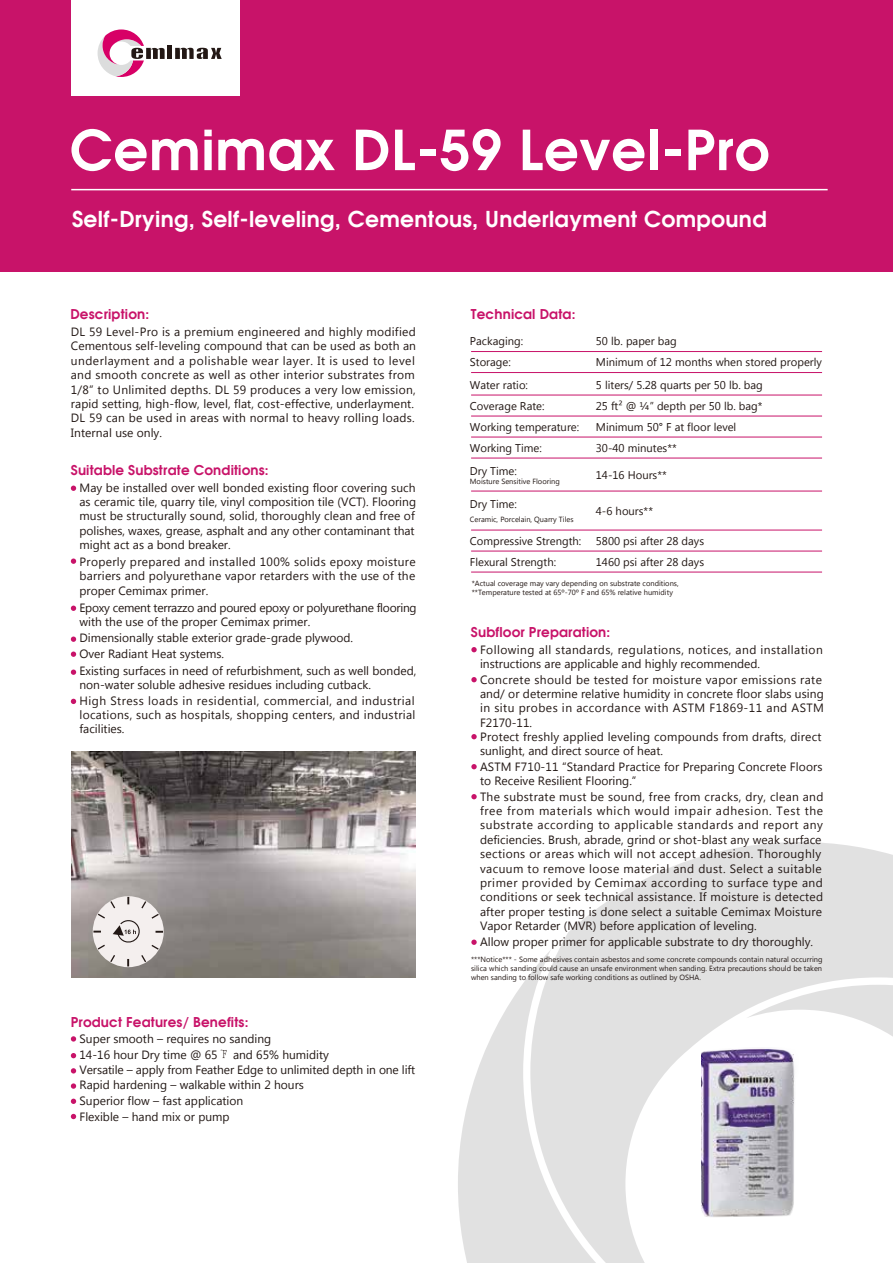
<style>
.page{position:relative;width:893px;height:1263px;background:#fff}
.page>*{position:absolute;margin:0;border:0;box-sizing:border-box;transform-origin:0 0}
.t1{font:600 54.75px "Avant Garde";letter-spacing:.015em;color:#fff}
.t2{font:600 21.9px "Avant Garde";letter-spacing:.015em;color:#fff}
.t3{font:600 13.5px "Avant Garde";letter-spacing:.015em;color:#c81369}
.t4{font:12px/14.4px "Segoe UI";letter-spacing:.01em;color:#231815}
.t5{font:12px/15.5px "Segoe UI";color:#221815}
.t6{font:12px/14.4px "Segoe UI";letter-spacing:.035em;color:#231815}
.t7{font:12px/15.6px "Segoe UI";letter-spacing:.04em;color:#231815}
.t8{font:12px/14.4px "Segoe UI";letter-spacing:-.02em;color:#231815}
.t9{font:11.25px "Segoe UI";color:#231815}
.t10{font:7.5px/9px "Segoe UI";color:#231815;text-align:justify}
.s1{font-family:"Adobe Song Std";font-weight:300}
</style>
<div class="page">
<div style="left:0;top:0;width:893px;height:271px;background:#c81369"></div>
<svg style="left:458px;top:975px;width:72px;height:288px;fill:#e1e1e1"></svg>
<svg style="left:530px;top:842px;width:363px;height:421px;fill:#e1e1e1"></svg>
<div style="left:71px;top:0;width:168px;height:95px;background:#fff"></div>
<svg style="left:98px;top:29px;width:124px;height:48px"></svg>
<img style="left:701px;top:1042px;width:102px;height:178px">
<svg style="left:71px;top:486px;width:5px;height:5px"></svg>
<svg style="left:71px;top:558px;width:5px;height:6px"></svg>
<svg style="left:71px;top:606px;width:5px;height:5px"></svg>
<svg style="left:71px;top:699px;width:5px;height:5px"></svg>
<svg style="left:71px;top:1036px;width:5px;height:5px"></svg>
<svg style="left:71px;top:636px;width:5px;height:6px"></svg>
<svg style="left:71px;top:651px;width:5px;height:6px"></svg>
<svg style="left:471px;top:647px;width:6px;height:5px"></svg>
<svg style="left:471px;top:677px;width:6px;height:5px"></svg>
<svg style="left:471px;top:734px;width:6px;height:5px"></svg>
<svg style="left:471px;top:764px;width:6px;height:5px"></svg>
<svg style="left:471px;top:794px;width:6px;height:5px"></svg>
<svg style="left:471px;top:939px;width:6px;height:6px"></svg>
<svg style="left:71px;top:669px;width:5px;height:6px"></svg>
<hr style="left:71px;top:189px;width:757px;height:1px;background:#fff">
<img style="left:72px;top:751px;width:343px;height:227px">
<div style="left:93px;top:896px;width:71px;height:71px;background:#f4efee;border-radius:50%"></div>
<svg style="left:127px;top:897px;width:2px;height:7px"></svg>
<svg style="left:110px;top:901px;width:5px;height:7px"></svg>
<svg style="left:98px;top:914px;width:7px;height:4px"></svg>
<svg style="left:98px;top:945px;width:7px;height:4px"></svg>
<svg style="left:110px;top:955px;width:5px;height:7px"></svg>
<svg style="left:127px;top:959px;width:2px;height:7px"></svg>
<svg style="left:141px;top:955px;width:5px;height:7px"></svg>
<svg style="left:152px;top:945px;width:7px;height:5px"></svg>
<svg style="left:156px;top:931px;width:7px;height:2px"></svg>
<svg style="left:152px;top:914px;width:7px;height:5px"></svg>
<svg style="left:141px;top:901px;width:5px;height:7px"></svg>
<svg style="left:113px;top:920px;width:27px;height:23px"></svg>
<svg style="left:71px;top:1053px;width:5px;height:5px"></svg>
<svg style="left:71px;top:1068px;width:5px;height:5px"></svg>
<svg style="left:71px;top:1083px;width:5px;height:6px"></svg>
<svg style="left:71px;top:1099px;width:5px;height:5px"></svg>
<svg style="left:71px;top:1114px;width:5px;height:5px"></svg>
<hr style="left:471px;top:351px;width:351px;height:1px;background:#c81369">
<hr style="left:471px;top:372px;width:351px;height:1px;background:#c81369">
<hr style="left:471px;top:395px;width:351px;height:1px;background:#c81369">
<hr style="left:471px;top:416px;width:351px;height:1px;background:#c81369">
<hr style="left:471px;top:437px;width:351px;height:1px;background:#c81369">
<hr style="left:471px;top:458px;width:351px;height:1px;background:#c81369">
<hr style="left:471px;top:551px;width:351px;height:1px;background:#c81369">
<hr style="left:471px;top:572px;width:351px;height:1px;background:#c81369">
<hr style="left:471px;top:491px;width:351px;height:1px;background:#c81369">
<hr style="left:471px;top:530px;width:351px;height:1px;background:#c81369">
<h1 class="t1" style="left:70px;top:114px;width:701px">Cemimax DL-59 Level-Pro</h1>
<h2 class="t2" style="left:72px;top:204px;width:696px">Self-Drying, Self-leveling, Cementous, Underlayment Compound</h2>
<p class="t3" style="left:70px;top:305px;width:80px">Description:</p>
<p class="t4" style="left:71px;top:324px;width:347px">DL 59 Level-Pro is a premium engineered and highly modified Cementous self-leveling compound that can be used as both an underlayment and a polishable wear layer. It is used to level and smooth concrete as well as other interior substrates from 1/8” to Unlimited depths. DL 59 produces a very low emission, rapid setting, high-flow, level, flat, cost-effective, underlayment.<br>DL 59 can be used in areas with normal to heavy rolling loads.<br>Internal use only.</p>
<p class="t3" style="left:71px;top:461px;width:199px">Suitable Substrate Conditions:</p>
<p class="t4" style="left:79px;top:480px;width:338px">May be installed over well bonded existing floor covering such as ceramic tile, quarry tile, vinyl composition tile (VCT). Flooring must be structurally sound, solid, thoroughly clean and free of polishes, waxes, grease, asphalt and any other contaminant that might act as a bond breaker.</p>
<p class="t4" style="left:79px;top:554px;width:338px;text-align:justify">Properly prepared and installed 100% solids epoxy moisture barriers and polyurethane vapor retarders with the use of the proper Cemimax primer.</p>
<p class="t8" style="left:79px;top:600px;width:339px">Epoxy cement terrazzo and poured epoxy or polyurethane flooring with the use of the proper Cemimax primer.</p>
<p class="t4" style="left:79px;top:629px;width:338px;line-height:16px">Dimensionally stable exterior grade-grade plywood.<br>Over Radiant Heat systems.<br>Existing surfaces in need of refurbishment, such as well bonded,</p>
<p class="t7" style="left:79px;top:676px;width:337px">non-water soluble adhesive residues including cutback.<br>High Stress loads in residential, commercial, and industrial</p>
<p class="t4" style="left:79px;top:707px;width:337px">locations, such as hospitals, shopping centers, and industrial facilities.</p>
<p class="t3" style="left:71px;top:1013px;width:179px">Product Features/ Benefits:</p>
<p class="t5" style="left:80px;top:1030px;width:337px">Super smooth – requires no sanding<br>14-16 hour Dry time @ 65<span class="s1">℉</span> and 65% humidity<br>Versatile – apply from Feather Edge to unlimited depth in one lift Rapid hardening – walkable within 2 hours<br>Superior flow – fast application<br>Flexible – hand mix or pump</p>
<p class="t3" style="left:471px;top:305px;width:106px">Technical Data:</p>
<p class="t9" style="left:470px;top:333px;width:55px">Packaging:</p>
<p class="t9" style="left:596px;top:333px;width:82px">50 lb. paper bag</p>
<p class="t9" style="left:470px;top:354px;width:42px">Storage:</p>
<p class="t9" style="left:596px;top:354px;width:228px">Minimum of 12 months when stored properly</p>
<p class="t9" style="left:470px;top:377px;width:60px">Water ratio:</p>
<p class="t9" style="left:596px;top:377px;width:168px">5 liters/ 5.28 quarts per 50 lb. bag</p>
<p class="t9" style="left:470px;top:398px;width:76px">Coverage Rate:</p>
<p class="t9" style="left:596px;top:398px;width:168px">25 ft² @ ¼” depth per 50 lb. bag*</p>
<p class="t9" style="left:470px;top:419px;width:111px">Working temperature:</p>
<p class="t9" style="left:596px;top:419px;width:142px">Minimum 50° F at floor level</p>
<p class="t9" style="left:470px;top:440px;width:74px">Working Time:</p>
<p class="t9" style="left:596px;top:440px;width:82px">30-40 minutes**</p>
<p class="t9" style="left:470px;top:463px;width:48px">Dry Time:</p>
<p class="t10" style="left:470px;top:477px;width:91px">Moisture Sensitive Flooring</p>
<p class="t9" style="left:470px;top:496px;width:48px">Dry Time:</p>
<p class="t10" style="left:470px;top:514px;width:105px">Ceramic, Porcelain, Quarry Tiles</p>
<p class="t9" style="left:596px;top:467px;width:72px">14-16 Hours**</p>
<p class="t9" style="left:596px;top:503px;width:59px">4-6 hours**</p>
<p class="t9" style="left:470px;top:533px;width:113px">Compressive Strength:</p>
<p class="t9" style="left:596px;top:533px;width:110px">5800 psi after 28 days</p>
<p class="t9" style="left:470px;top:554px;width:88px">Flexural Strength:</p>
<p class="t9" style="left:596px;top:554px;width:110px">1460 psi after 28 days</p>
<p class="t10" style="left:472px;top:579px;width:208px">*Actual coverage may vary depending on substrate conditions, **Temperature tested at 65º-70º F and 65% relative humidity</p>
<p class="t3" style="left:471px;top:623px;width:141px">Subfloor Preparation:</p>
<p class="t6" style="left:480px;top:642px;width:344px">Following all standards, regulations, notices, and installation instructions are applicable and highly recommended.</p>
<p class="t4" style="left:480px;top:672px;width:346px">Concrete should be tested for moisture vapor emissions rate and/ or determine relative humidity in concrete floor slabs using in situ probes in accordance with ASTM F1869-11 and ASTM F2170-11.<br>Protect freshly applied leveling compounds from drafts, direct sunlight, and direct source of heat.</p>
<p class="t4" style="left:480px;top:759px;width:344px">ASTM F710-11 “Standard Practice for Preparing Concrete Floors to Receive Resilient Flooring.”</p>
<p class="t4" style="left:480px;top:789px;width:345px">The substrate must be sound, free from cracks, dry, clean and free from materials which would impair adhesion. Test the substrate according to applicable standards and report any deficiencies. Brush, abrade, grind or shot-blast any weak surface sections or areas which will not accept adhesion. Thoroughly vacuum to remove loose material and dust. Select a suitable primer provided by Cemimax according to surface type and conditions or seek technical assistance. If moisture is detected after proper testing is done select a suitable Cemimax Moisture Vapor Retarder (MVR) before application of leveling.</p>
<p class="t4" style="left:480px;top:934px;width:335px">Allow proper primer for applicable substrate to dry thoroughly.</p>
<p class="t10" style="left:471px;top:954px;width:353px">***Notice*** - Some adhesives contain asbestos and some concrete compounds contain natural occurring silica which sanding could cause an unsafe environment when sanding. Extra precautions should be taken when sanding to follow safe working conditions as outlined by OSHA.</p>
</div>
